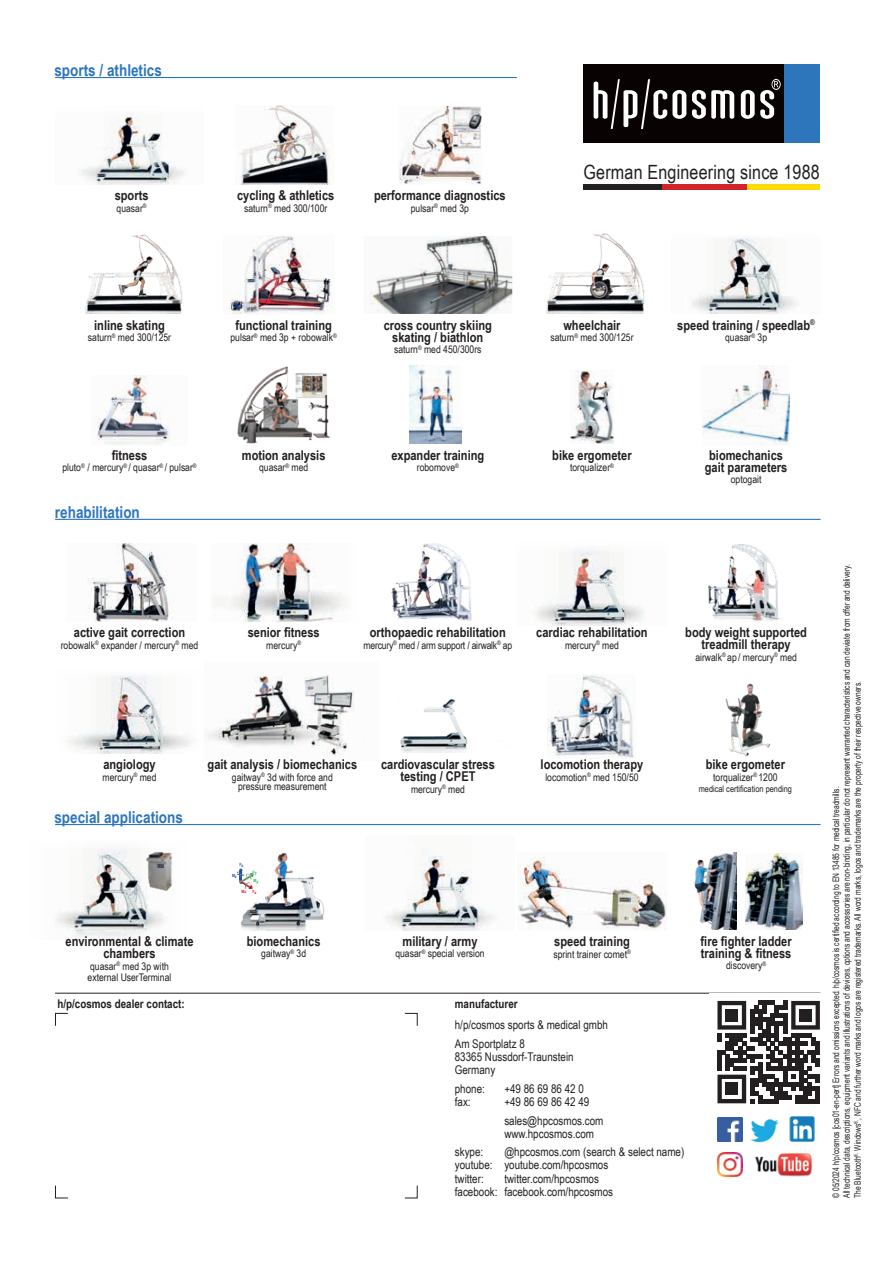
<style>
.page{position:relative;width:893px;height:1263px;background:#fff}
.page>*{position:absolute;margin:0;border:0;box-sizing:border-box;transform-origin:0 0}
.t1{font:19.65px "Arial Narrow";letter-spacing:.01em;color:#231f20}
.t2{font:700 16.5px "Arial Narrow";color:#2e76bc}
.t3{font:700 13.5px/12px "Arial Narrow";color:#231f20;text-align:center}
.t4{font:12px/13.2px "Arial Narrow";color:#231f20}
.t5{font:700 12px "Arial Narrow";color:#231f20}
.t6{font:10.5px/9px "Arial Narrow";color:#231f20;text-align:center}
.t7{font:10.5px "Arial Narrow";letter-spacing:-.02em;color:#231f20}
.t8{font:9px/10.8px "Arial Narrow";color:#231f20;scale:.9 1}
.t9{font:9px "Arial Narrow";color:#231f20}
.t10{font:700 4.35px "Arial Narrow";color:#1856a6}
.t11{font:700 4.35px/8.1px "Arial Narrow";color:#1fb14b}
.t12{font:700 4.35px "Arial Narrow";color:#d3252b}
</style>
<div class="page">
<hr style="left:55px;top:993px;width:765px;height:1px;background:#231f20">
<svg style="left:55px;top:1013px;width:13px;height:13px"></svg>
<svg style="left:404px;top:1185px;width:14px;height:14px"></svg>
<svg style="left:55px;top:1185px;width:13px;height:14px"></svg>
<svg style="left:404px;top:1013px;width:14px;height:13px"></svg>
<img style="left:717px;top:1117px;width:25px;height:25px">
<img style="left:750px;top:1119px;width:29px;height:24px">
<img style="left:755px;top:1153px;width:58px;height:24px">
<img style="left:717px;top:1152px;width:25px;height:25px">
<img style="left:789px;top:1117px;width:26px;height:25px">
<img style="left:205px;top:675px;width:150px;height:81px">
<img style="left:56px;top:849px;width:107px;height:90px">
<div style="left:584px;top:64px;width:200px;height:78px;background:#080302"></div>
<div style="left:784px;top:64px;width:36px;height:78px;background:#2e76bc"></div>
<svg style="left:594px;top:79px;width:92px;height:50px"></svg>
<svg style="left:741px;top:79px;width:40px;height:40px"></svg>
<svg style="left:692px;top:90px;width:42px;height:29px"></svg>
<img style="left:391px;top:543px;width:81px;height:78px">
<img style="left:231px;top:543px;width:112px;height:78px">
<img style="left:537px;top:550px;width:107px;height:76px">
<img style="left:87px;top:543px;width:86px;height:78px">
<img style="left:399px;top:106px;width:83px;height:78px">
<img style="left:239px;top:105px;width:91px;height:80px">
<img style="left:692px;top:238px;width:104px;height:76px">
<img style="left:545px;top:233px;width:100px;height:81px">
<img style="left:85px;top:234px;width:98px;height:80px">
<img style="left:364px;top:236px;width:148px;height:78px">
<img style="left:237px;top:366px;width:93px;height:78px">
<img style="left:409px;top:366px;width:52px;height:77px">
<img style="left:703px;top:366px;width:86px;height:79px">
<img style="left:386px;top:848px;width:108px;height:82px">
<img style="left:240px;top:853px;width:85px;height:77px">
<img style="left:518px;top:857px;width:148px;height:73px">
<img style="left:144px;top:850px;width:28px;height:41px">
<img style="left:229px;top:235px;width:103px;height:79px">
<img style="left:708px;top:544px;width:73px;height:78px">
<img style="left:694px;top:852px;width:42px;height:77px">
<img style="left:746px;top:853px;width:56px;height:76px">
<img style="left:68px;top:674px;width:123px;height:79px">
<img style="left:400px;top:699px;width:68px;height:53px">
<img style="left:81px;top:112px;width:103px;height:72px">
<div style="left:583px;top:184px;width:79px;height:6px;background:#231f20"></div>
<div style="left:662px;top:184px;width:86px;height:6px;background:#d1232a"></div>
<div style="left:748px;top:184px;width:72px;height:6px;background:#ffdc01"></div>
<img style="left:97px;top:375px;width:73px;height:70px">
<img style="left:547px;top:675px;width:87px;height:84px">
<svg style="left:237px;top:868px;width:16px;height:21px"></svg>
<div style="left:709px;top:993px;width:118px;height:110px;background:#fff"></div>
<svg style="left:717px;top:1001px;width:103px;height:102px"></svg>
<div style="left:726px;top:1009px;width:12px;height:12px;background:#231f20"></div>
<div style="left:799px;top:1009px;width:13px;height:12px;background:#231f20"></div>
<div style="left:726px;top:1083px;width:12px;height:12px;background:#231f20"></div>
<hr style="left:55px;top:824px;width:765px;height:1px;background:#2e76bc">
<hr style="left:55px;top:519px;width:765px;height:1px;background:#2e76bc">
<hr style="left:55px;top:77px;width:462px;height:1px;background:#2e76bc">
<img style="left:725px;top:683px;width:45px;height:74px">
<img style="left:570px;top:370px;width:44px;height:74px">
<p class="t2" style="left:54px;top:57px;width:109px">sports / athletics</p>
<p class="t3" style="left:115px;top:189px;width:35px">sports</p>
<p class="t6" style="left:117px;top:203px;width:32px">quasar<sup>®</sup></p>
<p class="t3" style="left:237px;top:189px;width:99px">cycling &amp; athletics</p>
<p class="t6" style="left:244px;top:203px;width:85px">saturn<sup>®</sup> med 300/100r</p>
<p class="t3" style="left:374px;top:189px;width:133px">performance diagnostics</p>
<p class="t6" style="left:411px;top:203px;width:60px">pulsar<sup>®</sup> med 3p</p>
<h1 class="t1" style="left:583px;top:157px;width:238px">German Engineering since 1988</h1>
<p class="t3" style="left:94px;top:318px;width:72px">inline skating</p>
<p class="t6" style="left:88px;top:333px;width:85px">saturn<sup>®</sup> med 300/125r</p>
<p class="t3" style="left:235px;top:318px;width:98px">functional training</p>
<p class="t6" style="left:230px;top:333px;width:108px">pulsar<sup>®</sup> med 3p + robowalk<sup>®</sup></p>
<p class="t3" style="left:384px;top:318px;width:110px">cross country skiing skating / biathlon</p>
<p class="t6" style="left:394px;top:345px;width:89px">saturn<sup>®</sup> med 450/300rs</p>
<p class="t3" style="left:563px;top:318px;width:59px">wheelchair</p>
<p class="t6" style="left:550px;top:333px;width:85px">saturn<sup>®</sup> med 300/125r</p>
<p class="t3" style="left:677px;top:318px;width:139px">speed training / speedlab<sup>®</sup></p>
<p class="t6" style="left:725px;top:333px;width:43px">quasar<sup>®</sup> 3p</p>
<p class="t3" style="left:112px;top:448px;width:37px">fitness</p>
<p class="t6" style="left:62px;top:462px;width:136px">pluto<sup>®</sup> / mercury<sup>®</sup> / quasar<sup>®</sup> / pulsar<sup>®</sup></p>
<p class="t2" style="left:55px;top:499px;width:86px">rehabilitation</p>
<p class="t3" style="left:242px;top:448px;width:85px">motion analysis</p>
<p class="t6" style="left:259px;top:462px;width:51px">quasar<sup>®</sup> med</p>
<p class="t3" style="left:391px;top:448px;width:94px">expander training</p>
<p class="t6" style="left:417px;top:462px;width:43px">robomove<sup>®</sup></p>
<p class="t3" style="left:552px;top:448px;width:81px">bike ergometer</p>
<p class="t6" style="left:570px;top:462px;width:45px">torqualizer<sup>®</sup></p>
<p class="t3" style="left:705px;top:448px;width:84px">biomechanics gait parameters</p>
<p class="t6" style="left:731px;top:474px;width:32px">optogait</p>
<p class="t3" style="left:74px;top:626px;width:113px">active gait correction</p>
<p class="t6" style="left:61px;top:640px;width:139px">robowalk<sup>®</sup> expander / mercury<sup>®</sup> med</p>
<p class="t3" style="left:248px;top:626px;width:73px">senior fitness</p>
<p class="t6" style="left:266px;top:640px;width:36px">mercury<sup>®</sup></p>
<p class="t3" style="left:370px;top:626px;width:137px">orthopaedic rehabilitation</p>
<p class="t7" style="left:363px;top:637px;width:150px">mercury<sup>®</sup> med / arm support / airwalk<sup>®</sup> ap</p>
<p class="t3" style="left:536px;top:626px;width:113px">cardiac rehabilitation</p>
<p class="t6" style="left:565px;top:640px;width:55px">mercury<sup>®</sup> med</p>
<p class="t3" style="left:103px;top:758px;width:54px">angiology</p>
<p class="t6" style="left:103px;top:772px;width:55px">mercury<sup>®</sup> med</p>
<p class="t2" style="left:54px;top:804px;width:130px">special applications</p>
<p class="t3" style="left:208px;top:758px;width:151px">gait analysis / biomechanics</p>
<p class="t6" style="left:232px;top:772px;width:102px">gaitway<sup>®</sup> 3d with force and pressure measurement</p>
<p class="t10" style="left:239px;top:861px;width:5px">Fz</p>
<p class="t10" style="left:232px;top:872px;width:6px">Mz</p>
<p class="t11" style="left:253px;top:868px;width:7px">Fy<br>My</p>
<p class="t12" style="left:242px;top:888px;width:6px">Mx</p>
<p class="t12" style="left:252px;top:888px;width:6px">Fx</p>
<p class="t3" style="left:66px;top:935px;width:129px">environmental &amp; climate chambers</p>
<p class="t6" style="left:88px;top:960px;width:85px;line-height:11.6px;text-align:left">quasar<sup>®</sup> med 3p with external UserTerminal</p>
<p class="t3" style="left:247px;top:934px;width:75px">biomechanics</p>
<p class="t6" style="left:261px;top:949px;width:46px">gaitway<sup>®</sup> 3d</p>
<p class="t3" style="left:381px;top:758px;width:115px">cardiovascular stress testing / CPET</p>
<p class="t6" style="left:411px;top:784px;width:55px">mercury<sup>®</sup> med</p>
<p class="t3" style="left:402px;top:934px;width:77px">military / army</p>
<p class="t6" style="left:395px;top:949px;width:91px">quasar<sup>®</sup> special version</p>
<p class="t5" style="left:57px;top:995px;width:129px">h/p/cosmos dealer contact:</p>
<p class="t5" style="left:455px;top:995px;width:64px">manufacturer</p>
<p class="t3" style="left:541px;top:758px;width:104px">locomotion therapy</p>
<p class="t6" style="left:545px;top:772px;width:95px">locomotion<sup>®</sup> med 150/50</p>
<p class="t3" style="left:554px;top:935px;width:77px">speed training</p>
<p class="t6" style="left:553px;top:949px;width:79px">sprint trainer comet<sup>®</sup></p>
<p class="t3" style="left:685px;top:626px;width:123px">body weight supported treadmill therapy</p>
<p class="t6" style="left:695px;top:652px;width:103px">airwalk<sup>®</sup> ap / mercury<sup>®</sup> med</p>
<p class="t3" style="left:706px;top:758px;width:81px">bike ergometer</p>
<p class="t6" style="left:713px;top:772px;width:66px">torqualizer<sup>®</sup> 1200</p>
<p class="t9" style="left:699px;top:782px;width:95px">medical certification pending</p>
<p class="t3" style="left:701px;top:934px;width:93px;text-align:left">fire fighter ladder training &amp; fitness</p>
<p class="t6" style="left:726px;top:961px;width:42px">discovery<sup>®</sup></p>
<p class="t4" style="left:455px;top:1015px;width:155px;line-height:18.5px">h/p/cosmos sports &amp; medical gmbh<br>Am Sportplatz 8</p>
<p class="t4" style="left:455px;top:1050px;width:120px">83365 Nussdorf-Traunstein<br>Germany</p>
<p class="t4" style="left:455px;top:1081px;width:32px">phone:</p>
<p class="t4" style="left:504px;top:1081px;width:81px">+49 86 69 86 42 0</p>
<p class="t4" style="left:455px;top:1095px;width:17px">fax:</p>
<p class="t4" style="left:504px;top:1092px;width:101px;line-height:18.5px">+49 86 69 86 42 49 sales@hpcosmos.com</p>
<p class="t4" style="left:504px;top:1126px;width:91px">www.hpcosmos.com</p>
<p class="t4" style="left:455px;top:1145px;width:30px">skype:</p>
<p class="t4" style="left:455px;top:1145px;width:231px;text-indent:50px">@hpcosmos.com (search &amp; select name) youtube: youtube.com/hpcosmos<br>twitter:</p>
<p class="t4" style="left:455px;top:1171px;width:160px;text-indent:50px">twitter.com/hpcosmos facebook: facebook.com/hpcosmos</p>
<p class="t8" style="left:830px;top:1198px;width:706px;rotate:-90deg">© 05/2024 h/p/cosmos [cos01-en-pert] Errors and omissions excepted. h/p/cosmos is certified according to EN 13485 for medical treadmills.<br>All technical data, descriptions, equipment variants and illustrations of devices, options and accessories are non-binding, in particular do not represent warranted characteristics and can deviate from offer and delivery.<br>The Bluetooth<sup>®,</sup> Windows<sup>®,</sup>, NFC and further word marks and logos are registered trademarks. All word marks, logos and trademarks are the property of their respective owners.</p>
</div>
